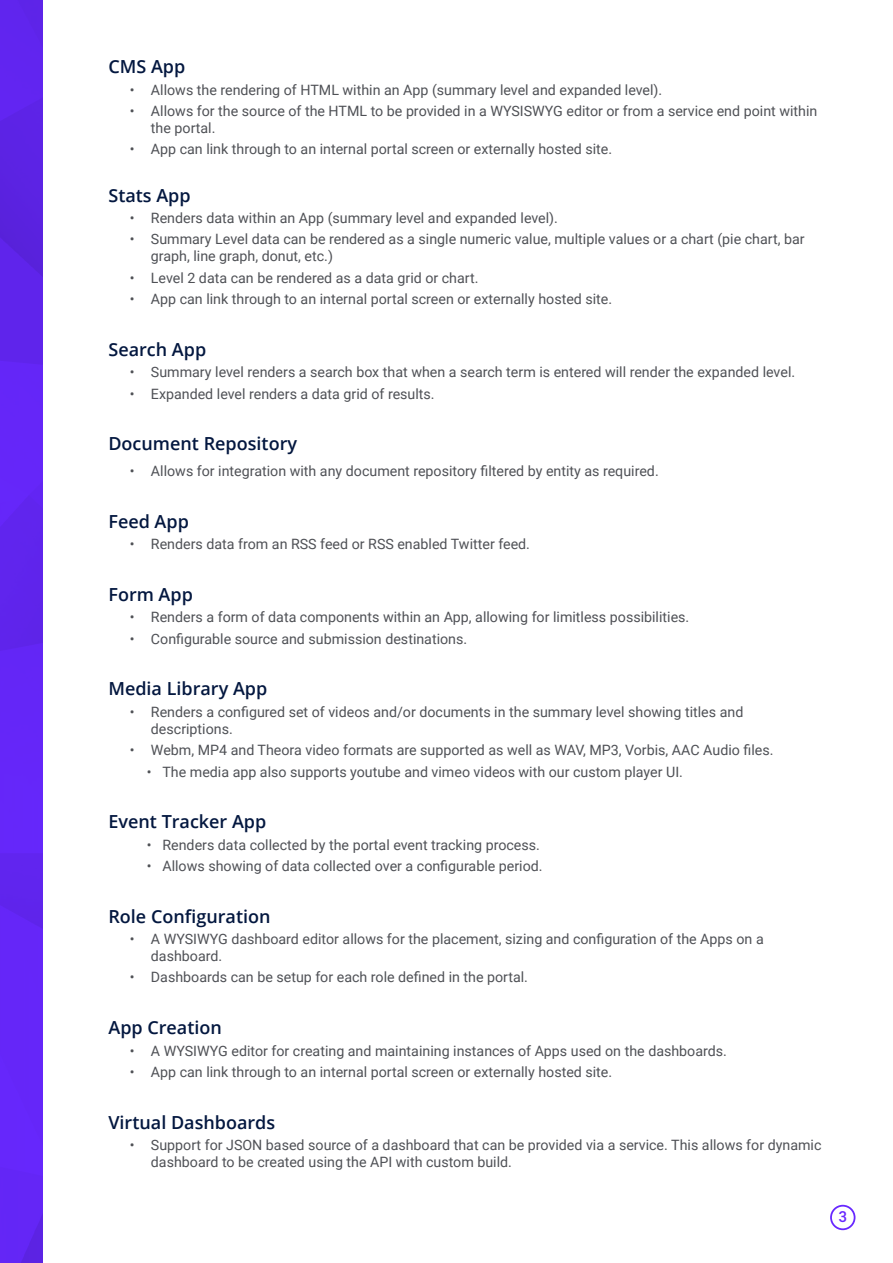
<style>
.page{position:relative;width:893px;height:1263px;background:#fff}
.page>*{position:absolute;margin:0;border:0;box-sizing:border-box;transform-origin:0 0}
.t1{font:600 18px "Open Sans";color:#03173f}
.t2{font:500 15px "Roboto";color:#6828ff}
.t3{font:14.25px/17.1px "Roboto";color:#4f5156}
</style>
<div class="page">
<div style="left:830px;top:1205px;width:25px;height:25px;border:2px solid #6828ff;border-radius:50%"></div>
<img style="left:0;top:0;width:43px;height:1263px">
<p class="t1" style="left:108px;top:54px;width:78px">CMS App</p>
<p class="t3" style="left:130px;top:81px;width:534px">• Allows the rendering of HTML within an App (summary level and expanded level).</p>
<p class="t3" style="left:151px;top:102px;width:668px;text-indent:-21px">• Allows for the source of the HTML to be provided in a WYSISWYG editor or from a service end point within the portal.</p>
<p class="t3" style="left:130px;top:140px;width:484px">• App can link through to an internal portal screen or externally hosted site.</p>
<p class="t1" style="left:108px;top:183px;width:84px">Stats App</p>
<p class="t3" style="left:130px;top:209px;width:430px">• Renders data within an App (summary level and expanded level).</p>
<p class="t3" style="left:151px;top:230px;width:655px;text-indent:-21px">• Summary Level data can be rendered as a single numeric value, multiple values or a chart (pie chart, bar graph, line graph, donut, etc.)</p>
<p class="t3" style="left:130px;top:269px;width:350px">• Level 2 data can be rendered as a data grid or chart.</p>
<p class="t3" style="left:130px;top:290px;width:484px">• App can link through to an internal portal screen or externally hosted site.</p>
<p class="t1" style="left:108px;top:337px;width:99px">Search App</p>
<p class="t3" style="left:130px;top:363px;width:667px">• Summary level renders a search box that when a search term is entered will render the expanded level.</p>
<p class="t3" style="left:130px;top:384px;width:306px">• Expanded level renders a data grid of results.</p>
<p class="t1" style="left:108px;top:431px;width:190px">Document Repository</p>
<p class="t3" style="left:130px;top:462px;width:531px">• Allows for integration with any document repository filtered by entity as required.</p>
<p class="t1" style="left:108px;top:509px;width:82px">Feed App</p>
<p class="t3" style="left:130px;top:535px;width:402px">• Renders data from an RSS feed or RSS enabled Twitter feed.</p>
<p class="t1" style="left:108px;top:582px;width:86px">Form App</p>
<p class="t3" style="left:130px;top:608px;width:561px">• Renders a form of data components within an App, allowing for limitless possibilities.</p>
<p class="t3" style="left:130px;top:629px;width:339px">• Configurable source and submission destinations.</p>
<p class="t1" style="left:108px;top:676px;width:160px">Media Library App</p>
<p class="t3" style="left:151px;top:703px;width:594px;text-indent:-21px">• Renders a configured set of videos and/or documents in the summary level showing titles and descriptions.</p>
<p class="t3" style="left:130px;top:741px;width:645px">• Webm, MP4 and Theora video formats are supported as well as WAV, MP3, Vorbis, AAC Audio files.</p>
<p class="t3" style="left:147px;top:762px;width:538px">• The media app also supports youtube and vimeo videos with our custom player UI.</p>
<p class="t1" style="left:108px;top:809px;width:159px">Event Tracker App</p>
<p class="t3" style="left:147px;top:835px;width:395px">• Renders data collected by the portal event tracking process.</p>
<p class="t3" style="left:147px;top:857px;width:397px">• Allows showing of data collected over a configurable period.</p>
<p class="t1" style="left:108px;top:904px;width:164px">Role Configuration</p>
<p class="t3" style="left:151px;top:930px;width:614px;text-indent:-21px">• A WYSIWYG dashboard editor allows for the placement, sizing and configuration of the Apps on a dashboard.</p>
<p class="t3" style="left:130px;top:968px;width:400px">• Dashboards can be setup for each role defined in the portal.</p>
<p class="t1" style="left:108px;top:1015px;width:115px">App Creation</p>
<p class="t3" style="left:130px;top:1041px;width:599px">• A WYSIWYG editor for creating and maintaining instances of Apps used on the dashboards.</p>
<p class="t3" style="left:130px;top:1063px;width:484px">• App can link through to an internal portal screen or externally hosted site.</p>
<p class="t1" style="left:108px;top:1110px;width:168px">Virtual Dashboards</p>
<p class="t3" style="left:151px;top:1136px;width:672px;text-indent:-21px">• Support for JSON based source of a dashboard that can be provided via a service. This allows for dynamic dashboard to be created using the API with custom build.</p>
<p class="t2" style="left:838px;top:1206px;width:10px">3</p>
</div>
